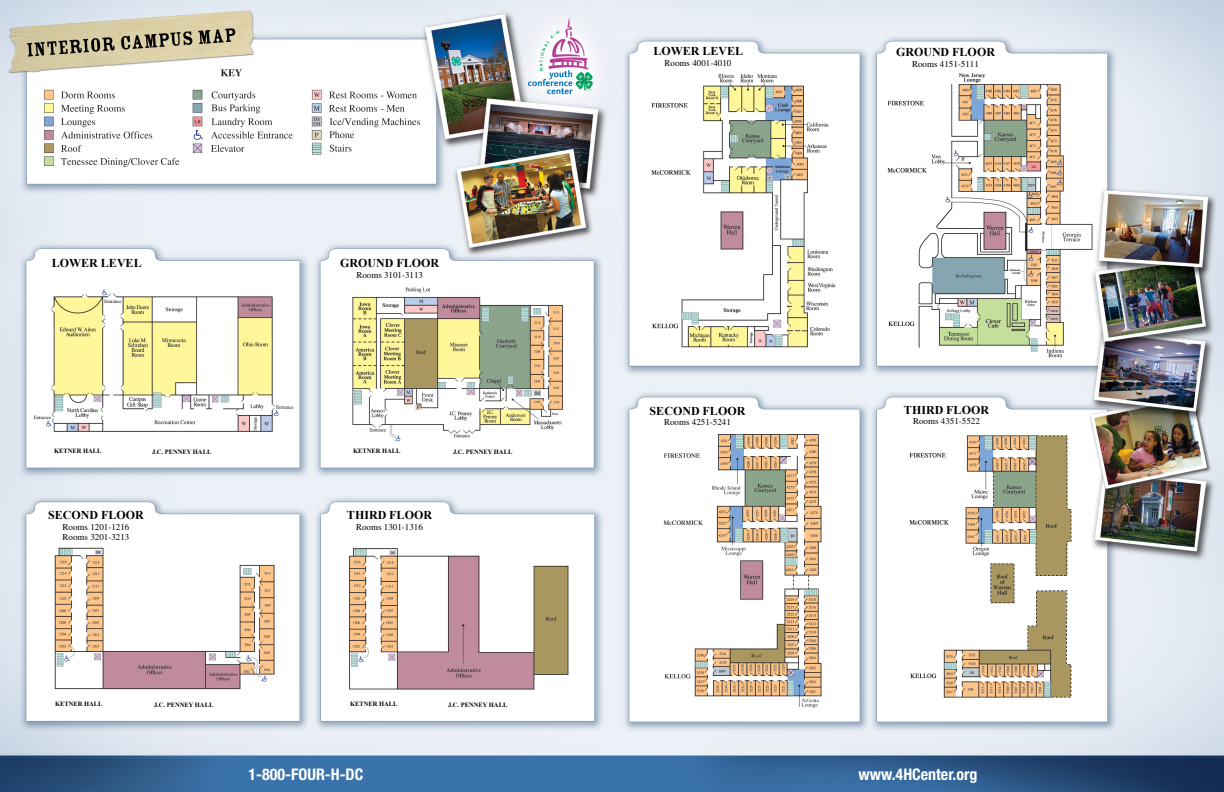
<style>
.page{position:relative;width:1224px;height:792px;background:#fff}
.page>*{position:absolute;margin:0;border:0;box-sizing:border-box;transform-origin:0 0}
.t1{font:700 condensed 16px "Helvetica Neue";color:#fff}
.t2{font:700 12px "Times New Roman";color:#000}
.t3{font:9px/10px "Times";color:#000}
.t4{font:700 6.5px "Times New Roman";color:#000}
</style>
<div class="page">
<img style="left:0;top:0;width:1224px;height:792px">
<h2 class="t2" style="left:52px;top:255px;width:91px">LOWER LEVEL</h2>
<h2 class="t2" style="left:340px;top:255px;width:100px">GROUND FLOOR</h2>
<p class="t3" style="left:356px;top:270px;width:68px">Rooms 3101-3113</p>
<p class="t4" style="left:54px;top:447px;width:49px">KETNER HALL</p>
<p class="t4" style="left:152px;top:447px;width:61px">J.C. PENNEY HALL</p>
<h2 class="t2" style="left:48px;top:507px;width:97px">SECOND FLOOR</h2>
<p class="t3" style="left:63px;top:522px;width:68px">Rooms 1201-1216<br>Rooms 3201-3213</p>
<p class="t4" style="left:353px;top:447px;width:49px">KETNER HALL</p>
<p class="t4" style="left:453px;top:447px;width:61px">J.C. PENNEY HALL</p>
<h2 class="t2" style="left:347px;top:507px;width:87px">THIRD FLOOR</h2>
<p class="t3" style="left:356px;top:522px;width:68px">Rooms 1301-1316</p>
<p class="t4" style="left:55px;top:700px;width:49px">KETNER HALL</p>
<p class="t4" style="left:154px;top:700px;width:61px">J.C. PENNEY HALL</p>
<p class="t4" style="left:350px;top:700px;width:49px">KETNER HALL</p>
<p class="t4" style="left:448px;top:700px;width:61px">J.C. PENNEY HALL</p>
<h2 class="t2" style="left:653px;top:43px;width:91px">LOWER LEVEL</h2>
<p class="t3" style="left:665px;top:58px;width:68px">Rooms 4001-4010</p>
<h2 class="t2" style="left:650px;top:402px;width:97px">SECOND FLOOR</h2>
<p class="t3" style="left:664px;top:417px;width:68px">Rooms 4251-5241</p>
<h2 class="t2" style="left:896px;top:44px;width:100px">GROUND FLOOR</h2>
<p class="t3" style="left:912px;top:59px;width:68px">Rooms 4151-5111</p>
<h2 class="t2" style="left:904px;top:401px;width:87px">THIRD FLOOR</h2>
<p class="t3" style="left:913px;top:416px;width:68px">Rooms 4351-5522</p>
<h1 class="t1" style="left:249px;top:764px;width:116px">1-800-FOUR-H-DC</h1>
<h1 class="t1" style="left:859px;top:764px;width:120px">www.4HCenter.org</h1>
</div>
